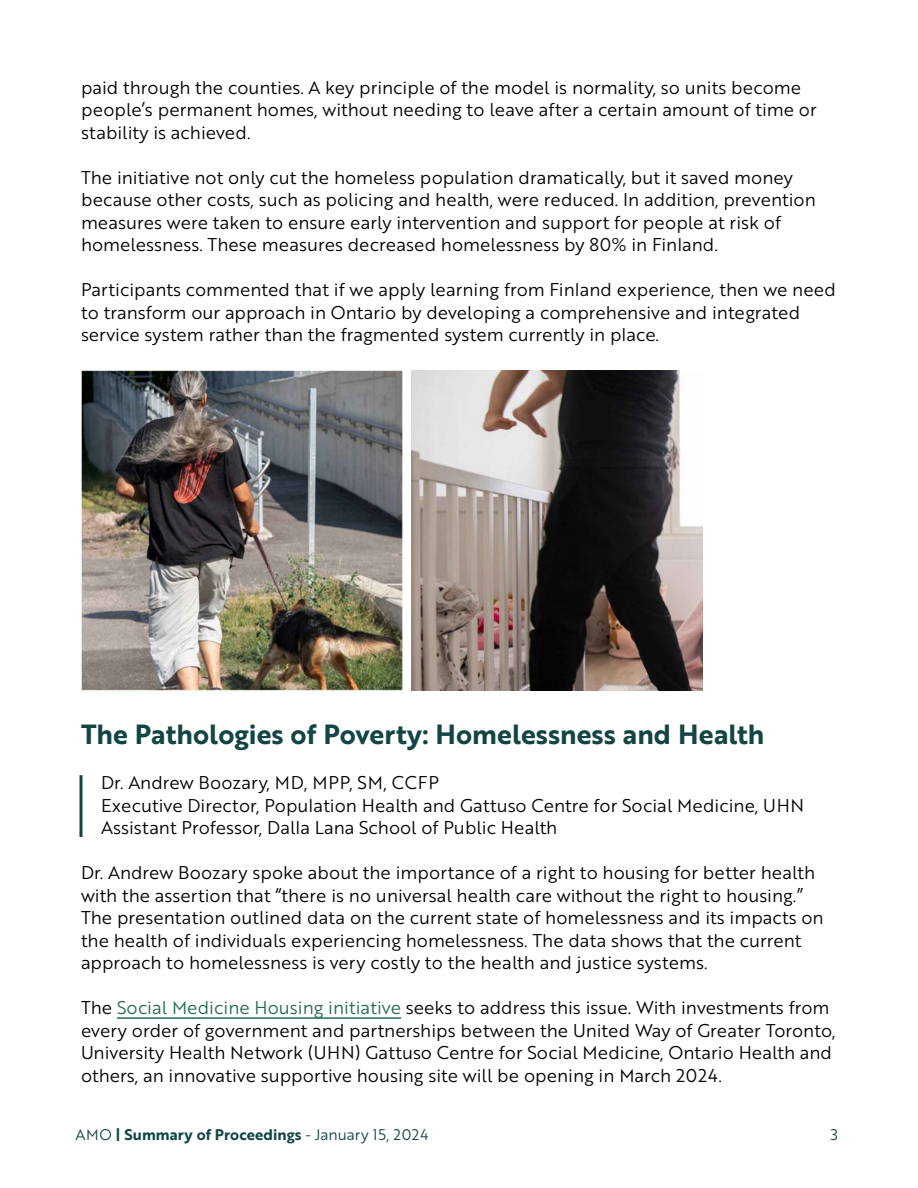
<style>
.page{position:relative;width:918px;height:1188px;background:#fff}
.page>*{position:absolute;margin:0;border:0;box-sizing:border-box;transform-origin:0 0}
.t1{font:27px "Brother 1816 Bold";color:#124544}
.Body{font:18px/22.5px "Brother 1816 Book";color:#000}
.Body-2{font:18px "Brother 1816 Book";letter-spacing:.025em;color:#000}
.t2{font:15px "Brother 1816 Bold";color:#124544}
.t3{font:15px "Brother 1816 Book";color:#124544}
.s1{color:#246b4f}
.s2{font-family:"Brother 1816 Book"}
</style>
<div class="page">
<hr style="left:117px;top:1017px;width:284px;height:2px;background:#246b4f">
<img style="left:81px;top:370px;width:321px;height:321px">
<img style="left:411px;top:370px;width:291px;height:321px">
<hr style="left:80px;top:775px;width:2px;height:62px;background:#124544">
<p class="Body" style="left:81px;top:76px;width:737px">paid through the counties. A key principle of the model is normality, so units become people’s permanent homes, without needing to leave after a certain amount of time or stability is achieved.</p>
<p class="Body" style="left:81px;top:166px;width:736px">The initiative not only cut the homeless population dramatically, but it saved money because other costs, such as policing and health, were reduced. In addition, prevention measures were taken to ensure early intervention and support for people at risk of homelessness. These measures decreased homelessness by 80% in Finland.</p>
<p class="Body" style="left:81px;top:278px;width:756px">Participants commented that if we apply learning from Finland experience, then we need to transform our approach in Ontario by developing a comprehensive and integrated service system rather than the fragmented system currently in place.</p>
<p class="t1" style="left:81px;top:714px;width:685px">The Pathologies of Poverty: Homelessness and Health</p>
<p class="Body-2" style="left:101px;top:770px;width:339px">Dr. Andrew Boozary, MD, MPP, SM, CCFP</p>
<p class="Body" style="left:101px;top:793px;width:704px">Executive Director, Population Health and Gattuso Centre for Social Medicine, UHN</p>
<p class="Body" style="left:101px;top:816px;width:458px">Assistant Professor, Dalla Lana School of Public Health</p>
<p class="Body" style="left:81px;top:861px;width:744px">Dr. Andrew Boozary spoke about the importance of a right to housing for better health with the assertion that “there is no universal health care without the right to housing.” The presentation outlined data on the current state of homelessness and its impacts on the health of individuals experiencing homelessness. The data shows that the current approach to homelessness is very costly to the health and justice systems.</p>
<p class="Body" style="left:81px;top:996px;width:756px">The <span class="s1">Social Medicine Housing initiative</span> seeks to address this issue. With investments from every order of government and partnerships between the United Way of Greater Toronto, University Health Network (UHN) Gattuso Centre for Social Medicine, Ontario Health and others, an innovative supportive housing site will be opening in March 2024.</p>
<p class="t2" style="left:76px;top:1124px;width:354px"><span class="s2">AMO</span> | Summary of Proceedings <span class="s2">- January 15, 2024</span></p>
<p class="t3" style="left:831px;top:1124px;width:9px">3</p>
</div>
